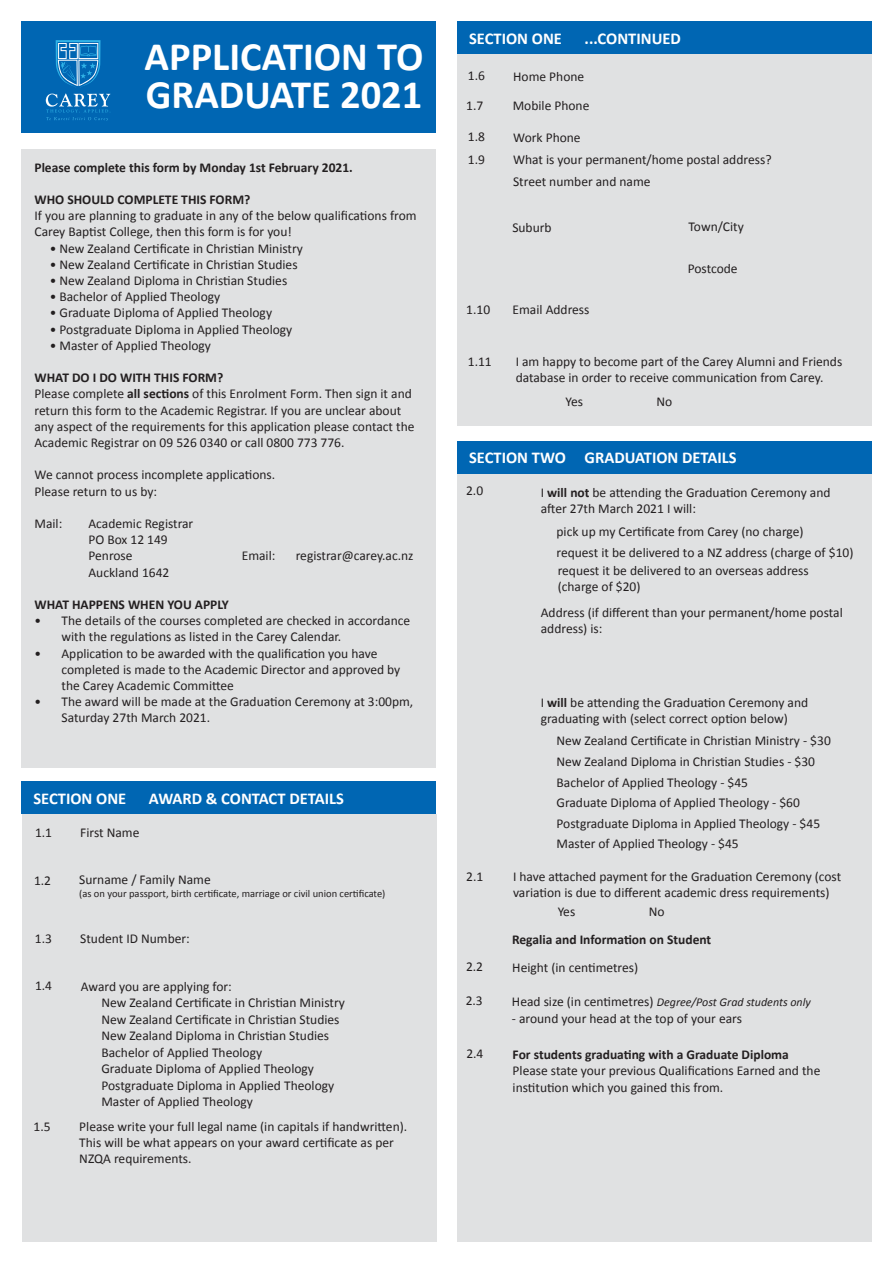
<style>
.page{position:relative;width:893px;height:1263px;background:#fff}
.page>*{position:absolute;margin:0;border:0;box-sizing:border-box;transform-origin:0 0}
.t1{font:700 40.5px/38.4px "Calibri";color:#fff}
.t2{font:700 16.5px "Calibri";color:#fff}
.t3{font:13.5px/16.2px "Calibri";color:#231f20}
.t4{font:700 13.5px "Calibri";color:#231f20}
.t5{font:italic 12px "Calibri";color:#231f20}
.t6{font:10.5px "Calibri";color:#231f20}
.s1{font-weight:700}
.s2{font-style:normal;font-size:13.5px}
</style>
<div class="page">
<div style="left:457px;top:472px;width:415px;height:770px;background:#e0e1e2"></div>
<div style="left:21px;top:149px;width:415px;height:619px;background:#e0e1e2"></div>
<div style="left:22px;top:814px;width:414px;height:428px;background:#e0e1e2"></div>
<div style="left:457px;top:54px;width:414px;height:372px;background:#e0e1e2"></div>
<div style="left:21px;top:781px;width:415px;height:33px;background:#0066b3"></div>
<div style="left:457px;top:21px;width:414px;height:33px;background:#0066b3"></div>
<div style="left:457px;top:441px;width:415px;height:32px;background:#0066b3"></div>
<div style="left:21px;top:21px;width:415px;height:112px;background:#0066b3"></div>
<svg style="left:46px;top:40px;width:65px;height:81px"></svg>
<h1 class="t1" style="left:145px;top:37px;width:280px">APPLICATION TO<br>GRADUATE 2021</h1>
<p class="t4" style="left:34px;top:158px;width:320px">Please complete this form by Monday 1st February 2021.</p>
<p class="t4" style="left:34px;top:191px;width:217px">WHO SHOULD COMPLETE THIS FORM?</p>
<p class="t3" style="left:34px;top:207px;width:384px">If you are planning to graduate in any of the below qualifications from<br>Carey Baptist College, then this form is for you!</p>
<p class="t3" style="left:50px;top:239px;width:255px">• New Zealand Certificate in Christian Ministry</p>
<p class="t3" style="left:50px;top:256px;width:249px">• New Zealand Certificate in Christian Studies</p>
<p class="t3" style="left:50px;top:272px;width:239px">• New Zealand Diploma in Christian Studies</p>
<p class="t3" style="left:50px;top:288px;width:172px">• Bachelor of Applied Theology</p>
<p class="t3" style="left:50px;top:304px;width:224px">• Graduate Diploma of Applied Theology</p>
<p class="t3" style="left:50px;top:320px;width:244px">• Postgraduate Diploma in Applied Theology</p>
<p class="t3" style="left:50px;top:337px;width:163px">• Master of Applied Theology</p>
<p class="t3" style="left:34px;top:369px;width:381px"><span class="s1">WHAT DO I DO WITH THIS FORM?<br></span>Please complete <span class="s1">all sections</span> of this Enrolment Form. Then sign it and return this form to the Academic Registrar. If you are unclear about any aspect of the requirements for this application please contact the Academic Registrar on 09 526 0340 or call 0800 773 776.</p>
<p class="t3" style="left:34px;top:466px;width:242px">We cannot process incomplete applications.<br>Please return to us by:</p>
<p class="t3" style="left:34px;top:515px;width:29px">Mail:</p>
<p class="t3" style="left:88px;top:515px;width:106px">Academic Registrar<br>PO Box 12 149<br>Penrose<br>Auckland 1642</p>
<p class="t4" style="left:34px;top:596px;width:196px">WHAT HAPPENS WHEN YOU APPLY</p>
<p class="t3" style="left:61px;top:612px;width:350px;text-indent:-27px">• The details of the courses completed are checked in accordance with the regulations as listed in the Carey Calendar.</p>
<p class="t3" style="left:61px;top:644px;width:340px;text-indent:-27px">• Application to be awarded with the qualification you have completed is made to the Academic Director and approved by the Carey Academic Committee</p>
<p class="t3" style="left:61px;top:693px;width:353px;text-indent:-27px">• The award will be made at the Graduation Ceremony at 3:00pm,<br>Saturday 27th March 2021.</p>
<p class="t3" style="left:242px;top:547px;width:35px">Email:</p>
<p class="t3" style="left:296px;top:547px;width:119px">registrar@carey.ac.nz</p>
<p class="t2" style="left:33px;top:788px;width:94px">SECTION ONE</p>
<p class="t2" style="left:149px;top:788px;width:196px">AWARD &amp; CONTACT DETAILS</p>
<p class="t3" style="left:35px;top:824px;width:19px">1.1</p>
<p class="t3" style="left:80px;top:824px;width:61px">First Name</p>
<p class="t3" style="left:79px;top:871px;width:133px">Surname / Family Name</p>
<p class="t6" style="left:79px;top:887px;width:308px">(as on your passport, birth certificate, marriage or civil union certificate)</p>
<p class="t3" style="left:34px;top:871px;width:19px">1.2</p>
<p class="t3" style="left:35px;top:929px;width:19px">1.3</p>
<p class="t3" style="left:80px;top:929px;width:111px">Student ID Number:</p>
<p class="t3" style="left:35px;top:977px;width:19px">1.4</p>
<p class="t3" style="left:81px;top:977px;width:153px">Award you are applying for:</p>
<p class="t3" style="left:34px;top:1118px;width:19px">1.5</p>
<p class="t3" style="left:101px;top:994px;width:245px">New Zealand Certificate in Christian Ministry New Zealand Certificate in Christian Studies New Zealand Diploma in Christian Studies Bachelor of Applied Theology<br>Graduate Diploma of Applied Theology Postgraduate Diploma in Applied Theology Master of Applied Theology</p>
<p class="t3" style="left:79px;top:1117px;width:329px">Please write your full legal name (in capitals if handwritten).<br>This will be what appears on your award certificate as per<br>NZQA requirements.</p>
<p class="t2" style="left:469px;top:28px;width:94px">SECTION ONE</p>
<p class="t2" style="left:585px;top:28px;width:98px">...CONTINUED</p>
<p class="t3" style="left:468px;top:67px;width:19px">1.6</p>
<p class="t3" style="left:513px;top:68px;width:73px">Home Phone</p>
<p class="t3" style="left:466px;top:96px;width:19px">1.7</p>
<p class="t3" style="left:513px;top:97px;width:78px">Mobile Phone</p>
<p class="t3" style="left:468px;top:128px;width:19px">1.8</p>
<p class="t3" style="left:513px;top:128px;width:69px">Work Phone</p>
<p class="t3" style="left:468px;top:151px;width:19px">1.9</p>
<p class="t3" style="left:513px;top:148px;width:260px;line-height:22.2px">What is your permanent/home postal address?<br>Street number and name</p>
<p class="t3" style="left:512px;top:218px;width:41px">Suburb</p>
<p class="t3" style="left:689px;top:217px;width:57px">Town/City</p>
<p class="t3" style="left:688px;top:260px;width:51px">Postcode</p>
<p class="t3" style="left:466px;top:301px;width:25px">1.10</p>
<p class="t3" style="left:513px;top:301px;width:78px">Email Address</p>
<p class="t3" style="left:468px;top:353px;width:25px">1.11</p>
<p class="t3" style="left:516px;top:353px;width:328px">I am happy to become part of the Carey Alumni and Friends database in order to receive communication from Carey.</p>
<p class="t3" style="left:565px;top:392px;width:19px">Yes</p>
<p class="t3" style="left:656px;top:392px;width:17px">No</p>
<p class="t2" style="left:469px;top:447px;width:269px">SECTION TWO GRADUATION DETAILS</p>
<p class="t3" style="left:466px;top:482px;width:19px">2.0</p>
<p class="t3" style="left:466px;top:867px;width:19px">2.1</p>
<p class="t3" style="left:541px;top:483px;width:291px">I <span class="s1">will not</span> be attending the Graduation Ceremony and after 27th March 2021 I will:</p>
<p class="t3" style="left:556px;top:520px;width:298px;line-height:20.5px">pick up my Certificate from Carey (no charge)<br>request it be delivered to a NZ address (charge of $10)</p>
<p class="t3" style="left:558px;top:562px;width:253px">request it be delivered to an overseas address (charge of $20)</p>
<p class="t3" style="left:541px;top:603px;width:303px">Address (if different than your permanent/home postal address) is:</p>
<p class="t3" style="left:541px;top:694px;width:269px">I <span class="s1">will</span> be attending the Graduation Ceremony and graduating with (select correct option below)</p>
<p class="t3" style="left:556px;top:732px;width:276px">New Zealand Certificate in Christian Ministry - $30</p>
<p class="t3" style="left:556px;top:752px;width:260px">New Zealand Diploma in Christian Studies - $30</p>
<p class="t3" style="left:556px;top:773px;width:193px">Bachelor of Applied Theology - $45</p>
<p class="t3" style="left:556px;top:794px;width:245px">Graduate Diploma of Applied Theology - $60</p>
<p class="t3" style="left:556px;top:815px;width:265px">Postgraduate Diploma in Applied Theology - $45</p>
<p class="t3" style="left:556px;top:835px;width:184px">Master of Applied Theology - $45</p>
<p class="t3" style="left:513px;top:867px;width:330px">I have attached payment for the Graduation Ceremony (cost variation is due to different academic dress requirements)</p>
<p class="t3" style="left:558px;top:903px;width:19px">Yes</p>
<p class="t3" style="left:649px;top:903px;width:17px">No</p>
<p class="t4" style="left:512px;top:931px;width:201px">Regalia and Information on Student</p>
<p class="t3" style="left:466px;top:958px;width:19px">2.2</p>
<p class="t3" style="left:512px;top:959px;width:127px">Height (in centimetres)</p>
<p class="t3" style="left:466px;top:992px;width:19px">2.3</p>
<p class="t5" style="left:512px;top:994px;width:300px"><span class="s2">Head size (in centimetres)</span> Degree/Post Grad students only</p>
<p class="t3" style="left:512px;top:1009px;width:232px">- around your head at the top of your ears</p>
<p class="t3" style="left:466px;top:1045px;width:19px">2.4</p>
<p class="t4" style="left:513px;top:1046px;width:278px">For students graduating with a Graduate Diploma</p>
<p class="t3" style="left:513px;top:1062px;width:309px">Please state your previous Qualifications Earned and the institution which you gained this from.</p>
</div>
